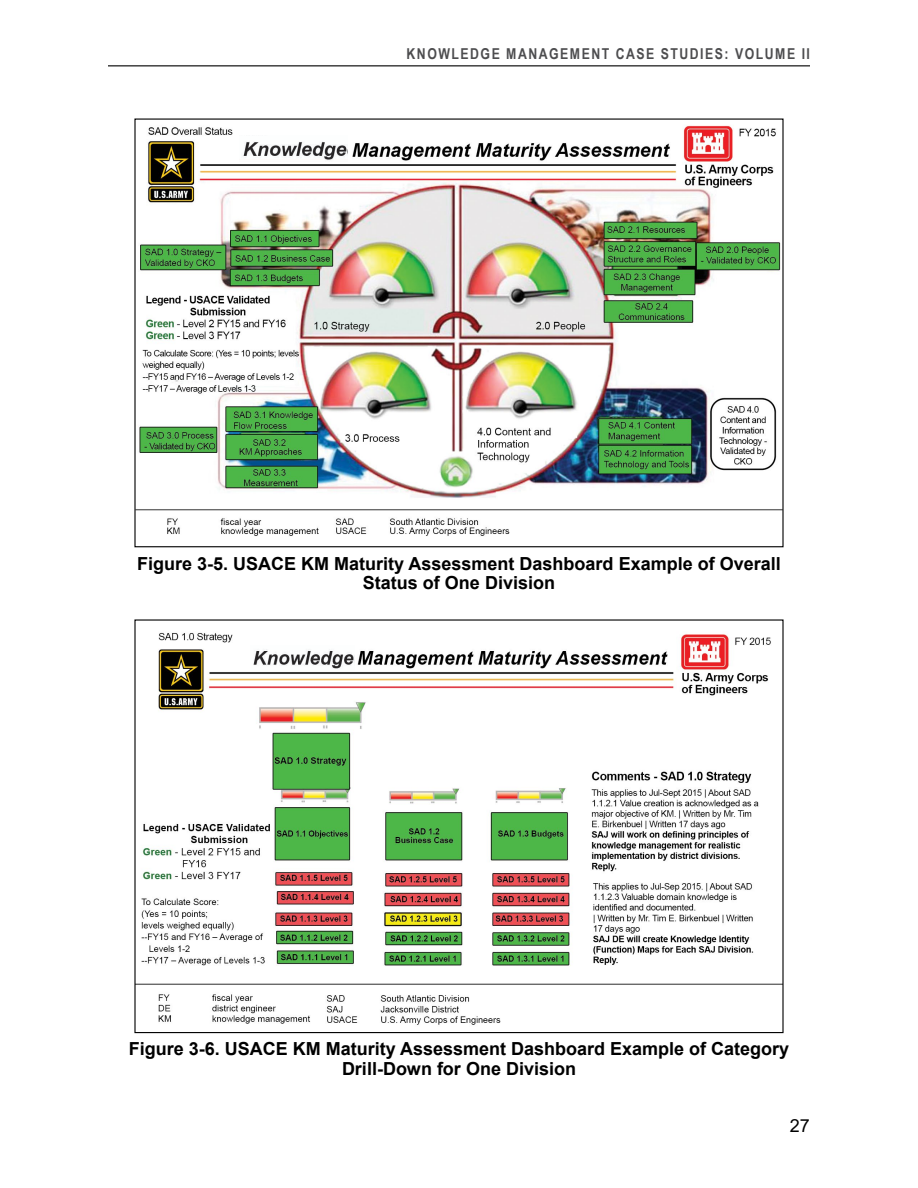
<style>
.page{position:relative;width:918px;height:1188px;background:#fff}
.page>*{position:absolute;margin:0;border:0;box-sizing:border-box;transform-origin:0 0}
.t1{font:700 18px/19.2px "Arial";color:#000;text-align:center}
.t2{font:18px "Arial";color:#000}
.t3{font:700 15px "Arial Narrow";letter-spacing:.1em;color:#4d4d4f}
</style>
<div class="page">
<hr style="left:108px;top:65px;width:702px;height:1px;background:#000">
<img style="left:136px;top:125px;width:646px;height:411px">
<img style="left:136px;top:632px;width:646px;height:393px">
<img style="left:204px;top:136px;width:147px;height:27px">
<img style="left:240px;top:135px;width:108px;height:26px">
<img style="left:215px;top:643px;width:138px;height:26px">
<img style="left:250px;top:645px;width:104px;height:26px">
<p class="t3" style="left:407px;top:42px;width:405px">KNOWLEDGE MANAGEMENT CASE STUDIES: VOLUME II</p>
<p class="t1" style="left:137px;top:554px;width:645px">Figure 3-5. USACE KM Maturity Assessment Dashboard Example of Overall<br>Status of One Division</p>
<p class="t1" style="left:129px;top:1040px;width:662px">Figure 3-6. USACE KM Maturity Assessment Dashboard Example of Category<br>Drill-Down for One Division</p>
<p class="t2" style="left:790px;top:1113px;width:22px">27</p>
</div>
